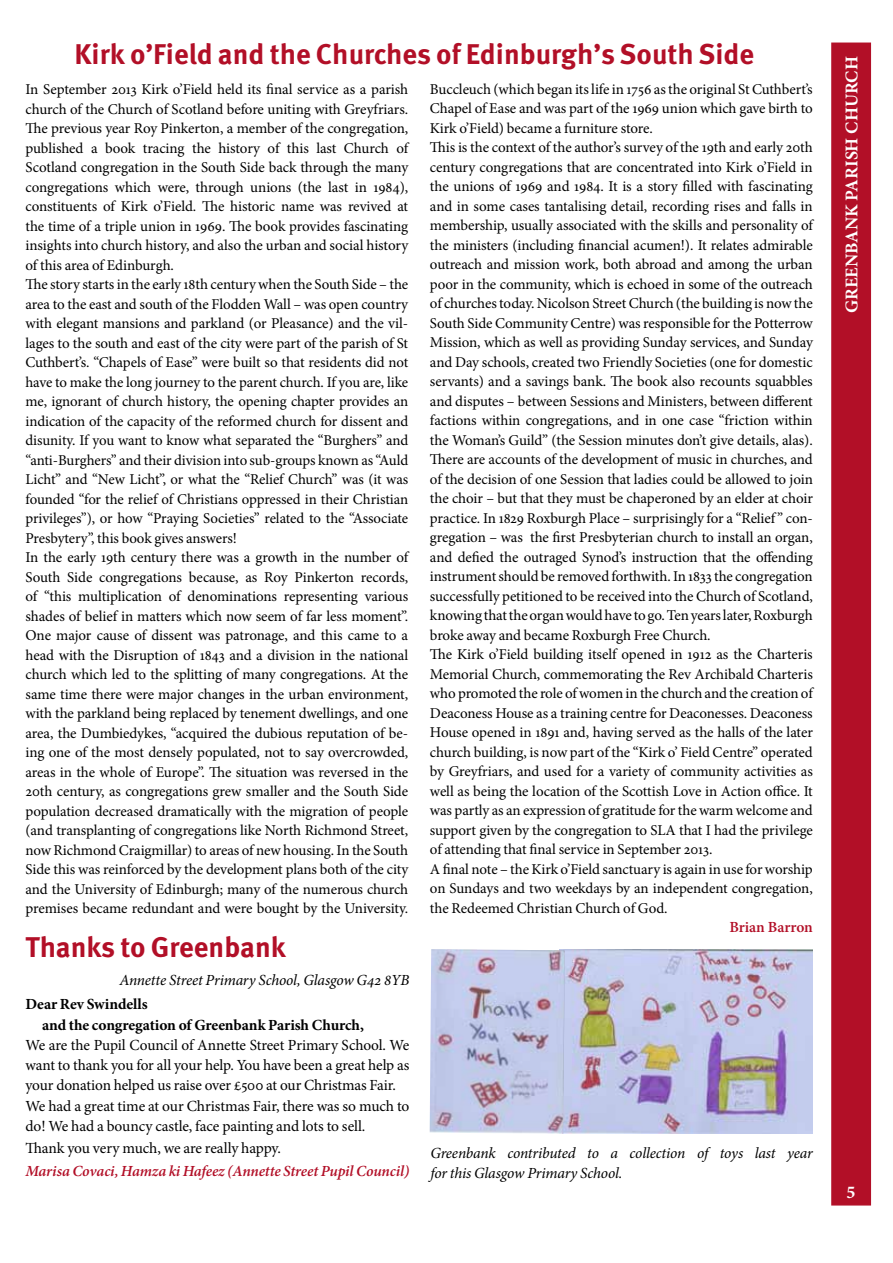
<style>
.page{position:relative;width:893px;height:1263px;background:#fff}
.page>*{position:absolute;margin:0;border:0;box-sizing:border-box;transform-origin:0 0}
.t1{font:700 28.5px "Meta Pro";color:#b20f27}
.t2{font:700 18px "Minion Pro";color:#fff}
.t3{font:15.45px/20.2px "Minion Pro";letter-spacing:-.01em;color:#000}
.t4{font:italic 15.45px/19.5px "Minion Pro";letter-spacing:-.01em;color:#000}
.t5{font:700 15.45px/20.2px "Minion Pro";letter-spacing:-.005em;color:#000}
.t6{font:italic 600 15.45px "Minion Pro";letter-spacing:-.01em;color:#b20f27}
.t7{font:600 15.45px "Minion Pro";letter-spacing:-.005em;color:#b20f27}
.t8{font:15px/19.5px "Minion Pro";letter-spacing:-.01em;color:#000}
</style>
<div class="page">
<img style="left:565px;top:950px;width:247px;height:183px">
<img style="left:430px;top:949px;width:135px;height:185px">
<div style="left:831px;top:43px;width:40px;height:1162px;background:#b20f27;border:2px solid #b20f27"></div>
<h1 class="t1" style="left:75px;top:36px;width:681px">Kirk o’Field and the Churches of Edinburgh’s South Side</h1>
<p class="t8" style="left:25px;top:80px;width:384px">In September 2013 Kirk o’Field held its final service as a parish church of the Church of Scotland before uniting with Greyfriars.<br>The previous year Roy Pinkerton, a member of the congregation, published a book tracing the history of this last Church of Scotland congregation in the South Side back through the many congregations which were, through unions (the last in 1984), constituents of Kirk o’Field. The historic name was revived at the time of a triple union in 1969. The book provides fascinating insights into church history, and also the urban and social history of this area of Edinburgh.<br>The story starts in the early 18th century when the South Side – the area to the east and south of the Flodden Wall – was open country with elegant mansions and parkland (or Pleasance) and the vil&shy;lages to the south and east of the city were part of the parish of St Cuthbert’s. “Chapels of Ease” were built so that residents did not have to make the long journey to the parent church. If you are, like me, ignorant of church history, the opening chapter provides an indication of the capacity of the reformed church for dissent and disunity. If you want to know what separated the “Burghers” and “anti-Burghers” and their division into sub-groups known as “Auld Licht” and “New Licht”, or what the “Relief Church” was (it was founded “for the relief of Christians oppressed in their Christian privileges”), or how “Praying Societies” related to the “Associate Presbytery”, this book gives answers!<br>In the early 19th century there was a growth in the number of South Side congregations because, as Roy Pinkerton records, of “this multiplication of denominations representing various shades of belief in matters which now seem of far less moment”.<br>One major cause of dissent was patronage, and this came to a head with the Disruption of 1843 and a division in the national church which led to the splitting of many congregations. At the same time there were major changes in the urban environment, with the parkland being replaced by tenement dwellings, and one area, the Dumbiedykes, “acquired the dubious reputation of be&shy;ing one of the most densely populated, not to say overcrowded, areas in the whole of Europe”. The situation was reversed in the 20th century, as congregations grew smaller and the South Side population decreased dramatically with the migration of people (and transplanting of congregations like North Richmond Street, now Richmond Craigmillar) to areas of new housing. In the South Side this was reinforced by the development plans both of the city and the University of Edinburgh; many of the numerous church premises became redundant and were bought by the University.</p>
<p class="t8" style="left:430px;top:79px;width:384px">Buccleuch (which began its life in 1756 as the original St Cuthbert’s Chapel of Ease and was part of the 1969 union which gave birth to Kirk o’Field) became a furniture store.<br>This is the context of the author’s survey of the 19th and early 20th century congregations that are concentrated into Kirk o’Field in the unions of 1969 and 1984. It is a story filled with fascinating and in some cases tantalising detail, recording rises and falls in membership, usually associated with the skills and personality of the ministers (including financial acumen!). It relates admirable outreach and mission work, both abroad and among the urban poor in the community, which is echoed in some of the outreach of churches today. Nicolson Street Church (the building is now the South Side Community Centre) was responsible for the Potterrow Mission, which as well as providing Sunday services, and Sunday and Day schools, created two Friendly Societies (one for domestic servants) and a savings bank. The book also recounts squabbles and disputes – between Sessions and Ministers, between different factions within congregations, and in one case “friction within the Woman’s Guild” (the Session minutes don’t give details, alas).<br>There are accounts of the development of music in churches, and of the decision of one Session that ladies could be allowed to join the choir – but that they must be chaperoned by an elder at choir practice. In 1829 Roxburgh Place – surprisingly for a “Relief ” con&shy;gregation – was the first Presbyterian church to install an organ, and defied the outraged Synod’s instruction that the offending instrument should be removed forthwith. In 1833 the congregation successfully petitioned to be received into the Church of Scotland, knowing that the organ would have to go. Ten years later, Roxburgh broke away and became Roxburgh Free Church.<br>The Kirk o’Field building itself opened in 1912 as the Charteris Memorial Church, commemorating the Rev Archibald Charteris who promoted the role of women in the church and the creation of Deaconess House as a training centre for Deaconesses. Deaconess House opened in 1891 and, having served as the halls of the later church building, is now part of the “Kirk o’ Field Centre” operated by Greyfriars, and used for a variety of community activities as well as being the location of the Scottish Love in Action office. It was partly as an expression of gratitude for the warm welcome and support given by the congregation to SLA that I had the privilege of attending that final service in September 2013.<br>A final note – the Kirk o’Field sanctuary is again in use for worship on Sundays and two weekdays by an independent congregation, the Redeemed Christian Church of God.</p>
<p class="t7" style="left:729px;top:917px;width:85px">Brian Barron</p>
<h1 class="t1" style="left:26px;top:929px;width:262px">Thanks to Greenbank</h1>
<p class="t4" style="left:119px;top:970px;width:292px">Annette Street Primary School, Glasgow G42 8YB</p>
<p class="t5" style="left:42px;top:994px;width:323px;text-indent:-17px">Dear Rev Swindells<br>and the congregation of Greenbank Parish Church,</p>
<p class="t3" style="left:26px;top:1035px;width:385px">We are the Pupil Council of Annette Street Primary School. We want to thank you for all your help. You have been a great help as your donation helped us raise over £500 at our Christmas Fair.<br>We had a great time at our Christmas Fair, there was so much to do! We had a bouncy castle, face painting and lots to sell.</p>
<p class="t3" style="left:26px;top:1138px;width:257px">Thank you very much, we are really happy.</p>
<p class="t6" style="left:26px;top:1160px;width:385px">Marisa Covaci, Hamza ki Hafeez (Annette Street Pupil Council)</p>
<p class="t4" style="left:430px;top:1143px;width:384px">Greenbank contributed to a collection of toys last year for this Glasgow Primary School.</p>
<p class="t2" style="left:839px;top:313px;width:258px;rotate:-90deg">GREENBANK PARISH CHURCH</p>
<p class="t2" style="left:847px;top:1180px;width:10px">5</p>
</div>
